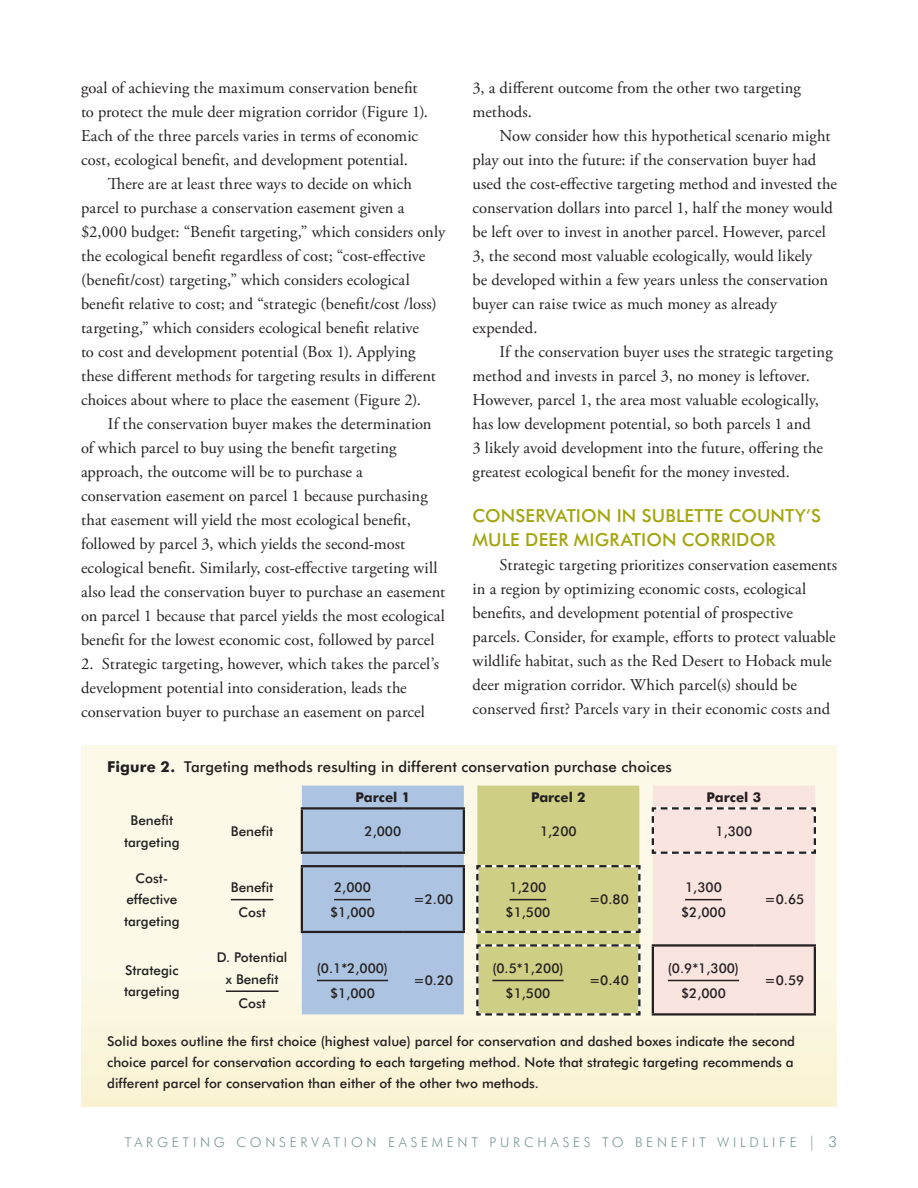
<style>
.page{position:relative;width:918px;height:1188px;background:#fff}
.page>*{position:absolute;margin:0;border:0;box-sizing:border-box;transform-origin:0 0}
.t1{font:500 18px/24px "Futura BT";letter-spacing:.005em;color:#a3a50e}
.t2{font:16.5px/24px "Adobe Garamond Pro";letter-spacing:.005em;color:#231f20}
.t3{font:500 15px "Futura BT";letter-spacing:.005em;color:#231f20}
.t4{font:500 13.5px/21.5px "Futura BT";color:#231f20;text-align:center}
.t5{font:300 13.5px "Futura BT";letter-spacing:.28em;color:#7a9797}
.t6{font:700 13.5px "Futura BT";color:#231f20}
.s1{font-weight:700}
.s2{font-size:15px}
</style>
<div class="page">
<div style="left:81px;top:745px;width:756px;height:362px;background:linear-gradient(to bottom,#fdfaed,#faf5da)"></div>
<div style="left:302px;top:786px;width:162px;height:228px;background:#acc4e1"></div>
<div style="left:651px;top:786px;width:166px;height:228px;background:#fae4e0"></div>
<svg style="left:475px;top:786px;width:167px;height:231px;background:#caca87"></svg>
<hr style="left:301px;top:807px;width:102px;height:3px;background:#231f20">
<hr style="left:301px;top:810px;width:2px;height:42px;background:#231f20">
<hr style="left:403px;top:807px;width:62px;height:3px;background:#231f20">
<hr style="left:463px;top:810px;width:2px;height:42px;background:#231f20">
<hr style="left:301px;top:852px;width:102px;height:2px;background:#231f20">
<hr style="left:403px;top:852px;width:62px;height:2px;background:#231f20">
<hr style="left:301px;top:865px;width:102px;height:2px;background:#231f20">
<hr style="left:301px;top:867px;width:2px;height:64px;background:#231f20">
<hr style="left:403px;top:865px;width:62px;height:2px;background:#231f20">
<hr style="left:463px;top:867px;width:2px;height:64px;background:#231f20">
<hr style="left:301px;top:931px;width:102px;height:2px;background:#231f20">
<hr style="left:403px;top:931px;width:62px;height:2px;background:#231f20">
<hr style="left:652px;top:944px;width:102px;height:3px;background:#231f20">
<hr style="left:652px;top:947px;width:2px;height:66px;background:#231f20">
<hr style="left:754px;top:944px;width:62px;height:3px;background:#231f20">
<hr style="left:814px;top:947px;width:2px;height:66px;background:#231f20">
<hr style="left:652px;top:1013px;width:102px;height:3px;background:#231f20">
<hr style="left:754px;top:1013px;width:62px;height:3px;background:#231f20">
<hr style="left:231px;top:899px;width:42px;height:1px;background:#231f20">
<hr style="left:334px;top:899px;width:37px;height:1px;background:#231f20">
<hr style="left:510px;top:899px;width:36px;height:1px;background:#231f20">
<hr style="left:685px;top:899px;width:37px;height:1px;background:#231f20">
<hr style="left:226px;top:990px;width:53px;height:2px;background:#231f20">
<hr style="left:317px;top:980px;width:71px;height:1px;background:#231f20">
<hr style="left:492px;top:980px;width:72px;height:1px;background:#231f20">
<hr style="left:668px;top:980px;width:71px;height:1px;background:#231f20">
<p class="t2" style="left:81px;top:76px;width:349px">goal of achieving the maximum conservation benefit to protect the mule deer migration corridor (Figure 1).<br>Each of the three parcels varies in terms of economic cost, ecological benefit, and development potential.</p>
<p class="t2" style="left:81px;top:172px;width:366px;text-indent:27px">There are at least three ways to decide on which parcel to purchase a conservation easement given a $2,000 budget: “Benefit targeting,” which considers only the ecological benefit regardless of cost; “cost-effective (benefit/cost) targeting,” which considers ecological benefit relative to cost; and “strategic (benefit/cost /loss) targeting,” which considers ecological benefit relative<br>to cost and development potential (Box 1). Applying these different methods for targeting results in different choices about where to place the easement (Figure 2).</p>
<p class="t2" style="left:81px;top:412px;width:366px;text-indent:27px">If the conservation buyer makes the determination of which parcel to buy using the benefit targeting approach, the outcome will be to purchase a conservation easement on parcel 1 because purchasing that easement will yield the most ecological benefit, followed by parcel 3, which yields the second-most ecological benefit. Similarly, cost-effective targeting will also lead the conservation buyer to purchase an easement on parcel 1 because that parcel yields the most ecological benefit for the lowest economic cost, followed by parcel</p>
<p class="t2" style="left:81px;top:652px;width:360px">2. Strategic targeting, however, which takes the parcel’s development potential into consideration, leads the conservation buyer to purchase an easement on parcel</p>
<p class="t2" style="left:472px;top:77px;width:330px">3, a different outcome from the other two targeting methods.</p>
<p class="t2" style="left:472px;top:125px;width:366px;text-indent:27px">Now consider how this hypothetical scenario might play out into the future: if the conservation buyer had used the cost-effective targeting method and invested the conservation dollars into parcel 1, half the money would be left over to invest in another parcel. However, parcel 3, the second most valuable ecologically, would likely<br>be developed within a few years unless the conservation buyer can raise twice as much money as already expended.</p>
<p class="t2" style="left:472px;top:341px;width:362px;text-indent:27px">If the conservation buyer uses the strategic targeting method and invests in parcel 3, no money is leftover.<br>However, parcel 1, the area most valuable ecologically, has low development potential, so both parcels 1 and<br>3 likely avoid development into the future, offering the greatest ecological benefit for the money invested.</p>
<p class="t1" style="left:472px;top:504px;width:350px">CONSERVATION IN SUBLETTE COUNTY’S<br>MULE DEER MIGRATION CORRIDOR</p>
<p class="t2" style="left:473px;top:554px;width:366px;text-indent:27px">Strategic targeting prioritizes conservation easements in a region by optimizing economic costs, ecological benefits, and development potential of prospective parcels. Consider, for example, efforts to protect valuable wildlife habitat, such as the Red Desert to Hoback mule deer migration corridor. Which parcel(s) should be conserved first? Parcels vary in their economic costs and</p>
<p class="t3" style="left:107px;top:758px;width:566px"><span class="s1">Figure 2.</span> Targeting methods resulting in different conservation purchase choices</p>
<p class="t6" style="left:356px;top:789px;width:56px">Parcel 1</p>
<p class="t6" style="left:531px;top:789px;width:56px">Parcel 2</p>
<p class="t6" style="left:707px;top:789px;width:56px">Parcel 3</p>
<p class="t4" style="left:124px;top:810px;width:57px">Benefit targeting</p>
<p class="t4" style="left:231px;top:820px;width:44px">Benefit</p>
<p class="t4" style="left:365px;top:820px;width:38px">2,000</p>
<p class="t4" style="left:540px;top:820px;width:38px">1,200</p>
<p class="t4" style="left:716px;top:820px;width:38px">1,300</p>
<p class="t4" style="left:124px;top:867px;width:57px">Cost&shy;effective targeting</p>
<p class="t4" style="left:231px;top:875px;width:44px;line-height:24.8px">Benefit<br>Cost</p>
<p class="t4" style="left:330px;top:875px;width:46px;line-height:24.8px">2,000 $1,000</p>
<p class="t4" style="left:506px;top:875px;width:46px;line-height:24.8px">1,200 $1,500</p>
<p class="t4" style="left:681px;top:875px;width:46px;line-height:24.8px">1,300 $2,000</p>
<p class="t4" style="left:765px;top:889px;width:41px">=0.65</p>
<p class="t4" style="left:414px;top:889px;width:41px">=2.00</p>
<p class="t4" style="left:589px;top:889px;width:41px">=0.80</p>
<p class="t4" style="left:124px;top:959px;width:57px;text-align:left">Strategic targeting</p>
<p class="t4" style="left:217px;top:947px;width:72px">D. Potential x Benefit</p>
<p class="t4" style="left:238px;top:993px;width:29px">Cost</p>
<p class="t4" style="left:317px;top:956px;width:73px;line-height:24.8px">(0.1*2,000) $1,000</p>
<p class="t4" style="left:414px;top:970px;width:41px">=0.20</p>
<p class="t4" style="left:492px;top:956px;width:73px;line-height:24.8px">(0.5*1,200) $1,500</p>
<p class="t4" style="left:589px;top:970px;width:41px">=0.40</p>
<p class="t4" style="left:668px;top:956px;width:73px;line-height:24.8px">(0.9*1,300) $2,000</p>
<p class="t4" style="left:765px;top:970px;width:41px">=0.59</p>
<p class="t4" style="left:107px;top:1030px;width:689px;text-align:justify">Solid boxes outline the first choice (highest value) parcel for conservation and dashed boxes indicate the second choice parcel for conservation according to each targeting method. Note that strategic targeting recommends a different parcel for conservation than either of the other two methods.</p>
<p class="t5" style="left:125px;top:1134px;width:714px">TARGETING CONSERVATION EASEMENT PURCHASES TO BENEFIT WILDLIFE <span class="s2">| 3</span></p>
</div>
